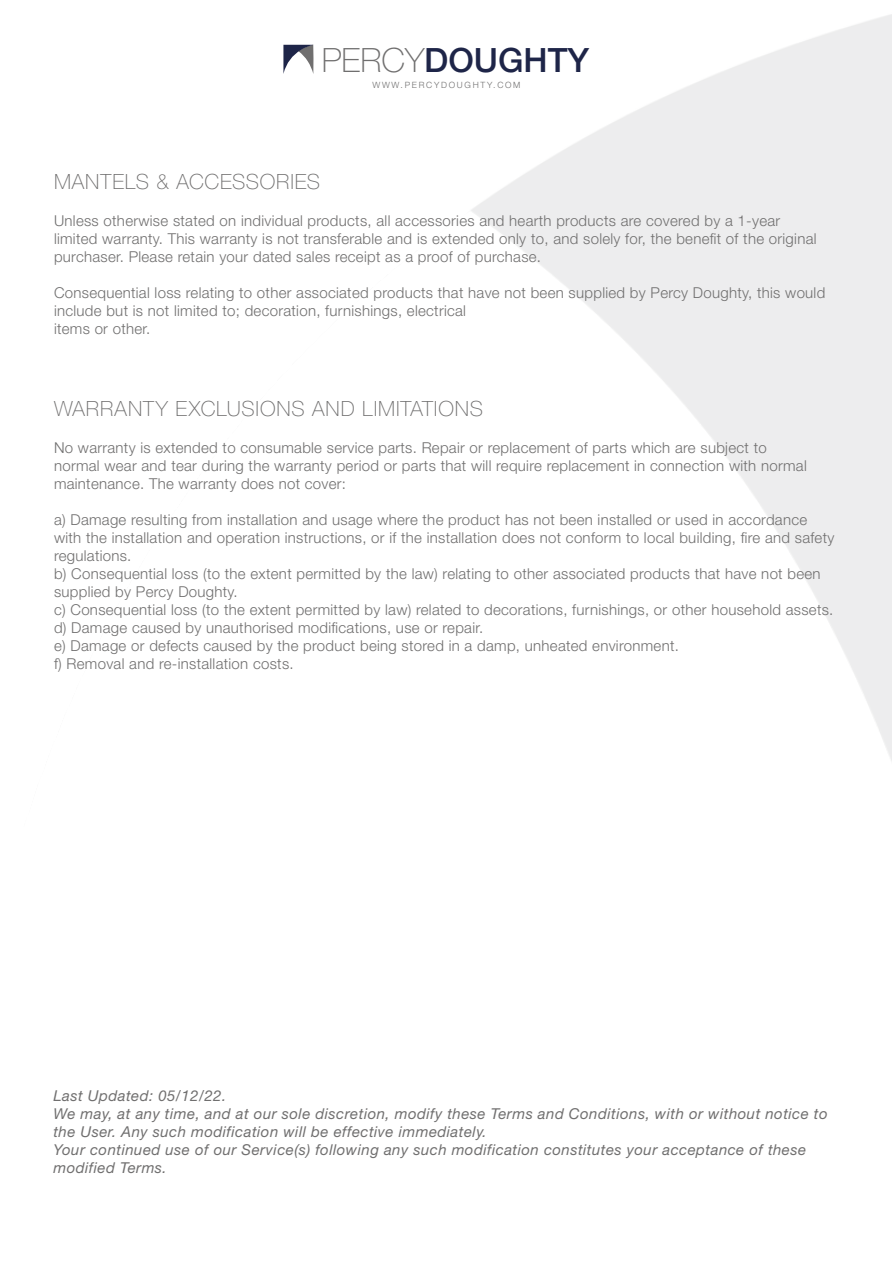
<style>
.page{position:relative;width:893px;height:1263px;background:#fff}
.page>*{position:absolute;margin:0;border:0;box-sizing:border-box;transform-origin:0 0}
.t1{font:500 33.45px "Helvetica Neue LT Std";color:#1e2548}
.t2{font:100 21px "Helvetica Neue LT Std";letter-spacing:.04em;color:#706f6f}
.t3{font:300 15px/18px "Helvetica Neue LT Std";letter-spacing:.02em;color:#706f6f}
.t4{font:italic 15px/18px "Helvetica Neue LT Std";letter-spacing:.03em;color:#706f6f}
.t5{font:300 8.7px "Helvetica Neue LT Std";letter-spacing:.2em;color:#706f6f}
.s1{font-weight:100;color:#706f6f}
</style>
<div class="page">
<svg style="left:283px;top:45px;width:30px;height:29px"></svg>
<h1 class="t1" style="left:322px;top:40px;width:269px"><span class="s1">PERCY</span>DOUGHTY</h1>
<h2 class="t2" style="left:54px;top:170px;width:267px">MANTELS &amp; ACCESSORIES</h2>
<p class="t5" style="left:372px;top:80px;width:150px">WWW.PERCYDOUGHTY.COM</p>
<p class="t3" style="left:54px;top:211px;width:764px">Unless otherwise stated on individual products, all accessories and hearth products are covered by a 1-year limited warranty. This warranty is not transferable and is extended only to, and solely for, the benefit of the original purchaser. Please retain your dated sales receipt as a proof of purchase.</p>
<p class="t3" style="left:54px;top:283px;width:773px">Consequential loss relating to other associated products that have not been supplied by Percy Doughty, this would include but is not limited to; decoration, furnishings, electrical<br>items or other.</p>
<h2 class="t2" style="left:54px;top:396px;width:430px">WARRANTY EXCLUSIONS AND LIMITATIONS</h2>
<p class="t3" style="left:54px;top:438px;width:754px">No warranty is extended to consumable service parts. Repair or replacement of parts which are subject to normal wear and tear during the warranty period or parts that will require replacement in connection with normal maintenance. The warranty does not cover:</p>
<p class="t3" style="left:54px;top:510px;width:782px">a) Damage resulting from installation and usage where the product has not been installed or used in accordance with the installation and operation instructions, or if the installation does not conform to local building, fire and safety regulations.<br>b) Consequential loss (to the extent permitted by the law) relating to other associated products that have not been supplied by Percy Doughty.<br>c) Consequential loss (to the extent permitted by law) related to decorations, furnishings, or other household assets. d) Damage caused by unauthorised modifications, use or repair.<br>e) Damage or defects caused by the product being stored in a damp, unheated environment.<br>f) Removal and re-installation costs.</p>
<p class="t4" style="left:53px;top:1087px;width:776px">Last Updated: 05/12/22.<br>We may, at any time, and at our sole discretion, modify these Terms and Conditions, with or without notice to the User. Any such modification will be effective immediately.<br>Your continued use of our Service(s) following any such modification constitutes your acceptance of these modified Terms.</p>
</div>
